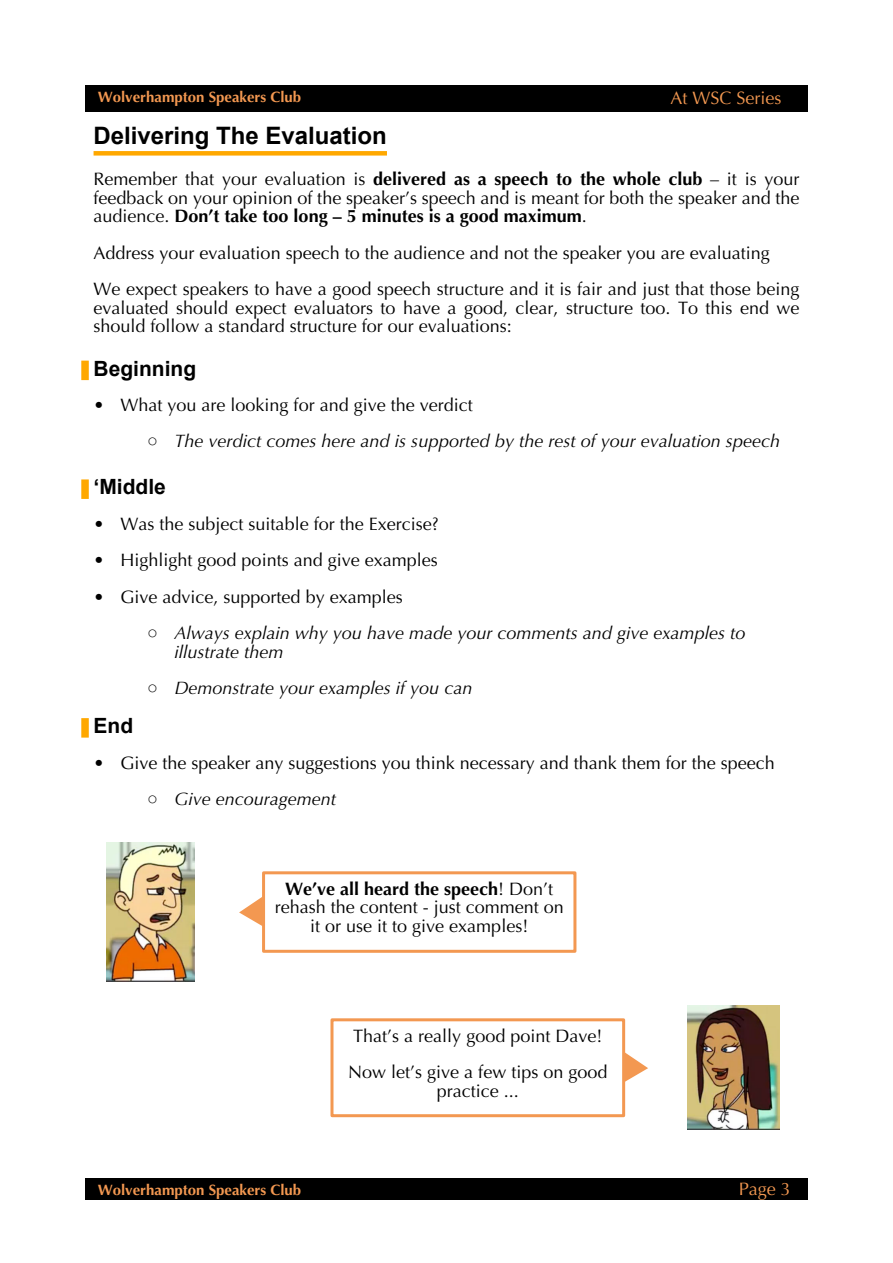
<style>
.page{position:relative;width:893px;height:1263px;background:#fff}
.page>*{position:absolute;margin:0;border:0;box-sizing:border-box;transform-origin:0 0}
.t1{font:700 24px "Arial";color:#000}
.t2{font:700 21px "Arial";color:#000}
.t3{font:18px/18.5px "Optima";color:#000}
.t4{font:italic 18px/36.5px "Optima";color:#000}
.t5{font:18px "Optima";color:#f39851}
.t6{font:700 15px "Optima";color:#f39851}
.s1{font-weight:700}
.s2{font-style:normal}
.s3{font-family:"Lucida Grande";font-style:normal}
.s4{font-family:"Lucida Grande"}
.s5{font-style:italic}
</style>
<div class="page">
<div style="left:85px;top:1178px;width:723px;height:21px;background:#000"></div>
<div style="left:85px;top:85px;width:723px;height:26px;background:#000"></div>
<div style="left:94px;top:151px;width:293px;height:5px;background:#ffa800"></div>
<div style="left:81px;top:361px;width:8px;height:19px;background:#ffa800"></div>
<div style="left:81px;top:479px;width:8px;height:20px;background:#ffa800"></div>
<div style="left:81px;top:718px;width:8px;height:20px;background:#ffa800"></div>
<img style="left:107px;top:843px;width:88px;height:138px">
<div style="left:262px;top:871px;width:314px;height:82px;border:3px solid #f39851"></div>
<svg style="left:239px;top:896px;width:25px;height:31px"></svg>
<img style="left:688px;top:1006px;width:91px;height:123px">
<div style="left:330px;top:1018px;width:295px;height:99px;border:3px solid #f39851"></div>
<svg style="left:624px;top:1052px;width:24px;height:30px"></svg>
<p class="t6" style="left:98px;top:89px;width:205px">Wolverhampton Speakers Club</p>
<p class="t5" style="left:670px;top:88px;width:113px">At WSC Series</p>
<h1 class="t1" style="left:94px;top:126px;width:295px">Delivering The Evaluation</h1>
<p class="t3" style="left:94px;top:170px;width:707px;text-align:justify">Remember that your evaluation is <span class="s1">delivered as a speech to the whole club</span> – it is your feedback on your opinion of the speaker’s speech and is meant for both the speaker and the audience. <span class="s1">Don’t take too long – 5 minutes is a good maximum</span>.</p>
<p class="t3" style="left:94px;top:235px;width:707px;line-height:36.5px">Address your evaluation speech to the audience and not the speaker you are evaluating<br>We expect speakers to have a good speech structure and it is fair and just that those being</p>
<p class="t3" style="left:94px;top:299px;width:707px">evaluated should expect evaluators to have a good, clear, structure too. To this end we should follow a standard structure for our evaluations:</p>
<p class="t2" style="left:94px;top:360px;width:104px">Beginning</p>
<p class="t4" style="left:148px;top:387px;width:634px;text-indent:-54px"><span class="s2">• What you are looking for and give the verdict<br></span><span class="s3">◦</span> The verdict comes here and is supported by the rest of your evaluation speech</p>
<p class="t2" style="left:94px;top:479px;width:74px">‘Middle</p>
<p class="t3" style="left:94px;top:515px;width:347px">• Was the subject suitable for the Exercise?</p>
<p class="t3" style="left:94px;top:551px;width:346px">• Highlight good points and give examples</p>
<p class="t4" style="left:148px;top:579px;width:599px;text-indent:-54px"><span class="s2">• Give advice, supported by examples<br></span><span class="s3">◦</span> Always explain why you have made your comments and give examples to</p>
<p class="t4" style="left:148px;top:633px;width:326px;text-indent:27px">illustrate them<br><span class="s3">◦</span> Demonstrate your examples if you can</p>
<p class="t2" style="left:94px;top:718px;width:41px">End</p>
<p class="t3" style="left:148px;top:744px;width:629px;line-height:36.5px;text-indent:-54px">• Give the speaker any suggestions you think necessary and thank them for the speech <span class="s4">◦</span> <span class="s5">Give encouragement</span></p>
<p class="t3" style="left:275px;top:880px;width:291px;text-align:center"><span class="s1">We’ve all heard the speech</span>! Don’t rehash the content - just comment on it or use it to give examples!</p>
<p class="t6" style="left:98px;top:1181px;width:205px">Wolverhampton Speakers Club</p>
<p class="t3" style="left:348px;top:1018px;width:261px;line-height:36.5px">That’s a really good point Dave!<br>Now let’s give a few tips on good</p>
<p class="t3" style="left:437px;top:1082px;width:84px">practice ...</p>
<p class="t5" style="left:739px;top:1178px;width:54px">Page 3</p>
</div>
